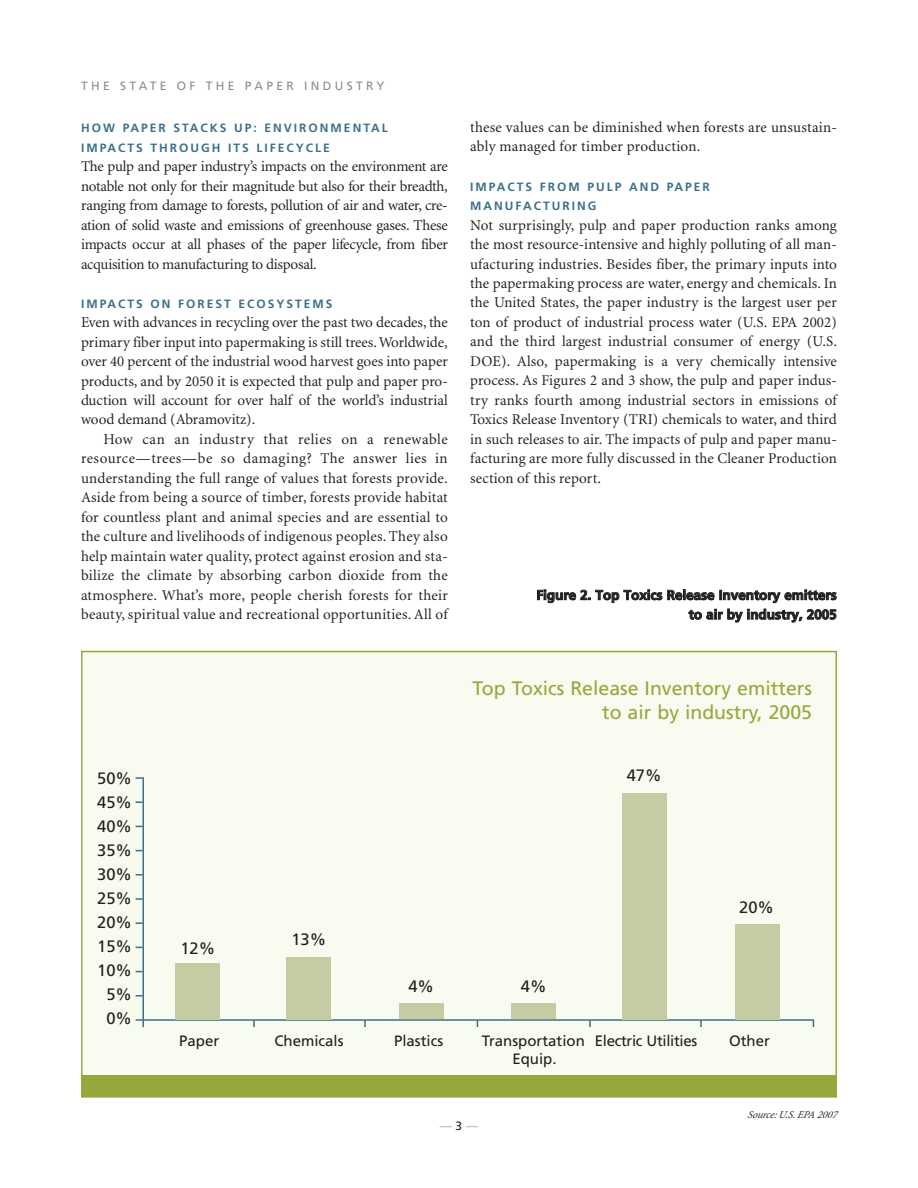
<style>
.page{position:relative;width:918px;height:1188px;background:#fff}
.page>*{position:absolute;margin:0;border:0;box-sizing:border-box;transform-origin:0 0}
.t1{font:19.5px/24px "Frutiger";color:#94a83c;text-align:right}
.t2{font:16.5px/24px "Frutiger";color:#231f20;text-align:center}
.t3{font:15px/19.5px "Minion MM.345.584.11";letter-spacing:.005em;color:#231f20;text-align:justify}
.t4{font:15px "Frutiger";color:#231f20}
.t5{font:15px "Frutiger";letter-spacing:-.02em;color:#231f20}
.t6{font:700 13.5px/19.5px "Frutiger";color:#231f20;text-align:right}
.t7{font:700 12px/19.5px "Frutiger";letter-spacing:.165em;color:#3c708b}
.t8{font:12px "Frutiger";letter-spacing:.28em;color:#8a8c8f}
.t9{font:12px "Frutiger";color:#a8a9ad}
.t10{font:italic 10.5px "Minion MM It.345.584.11";color:#231f20}
.s1{color:#231f20}
</style>
<div class="page">
<div style="left:82px;top:652px;width:754px;height:445px;background:#f8fbef"></div>
<div style="left:81px;top:1075px;width:756px;height:22px;background:#94a83c"></div>
<hr style="left:142px;top:777px;width:2px;height:250px;background:#3c708b">
<hr style="left:136px;top:1019px;width:678px;height:2px;background:#3c708b">
<svg style="left:136px;top:777px;width:7px;height:2px"></svg>
<svg style="left:136px;top:801px;width:7px;height:2px"></svg>
<svg style="left:136px;top:874px;width:7px;height:2px"></svg>
<svg style="left:136px;top:898px;width:7px;height:2px"></svg>
<svg style="left:136px;top:922px;width:7px;height:2px"></svg>
<svg style="left:136px;top:995px;width:7px;height:2px"></svg>
<svg style="left:253px;top:1020px;width:2px;height:7px"></svg>
<svg style="left:364px;top:1020px;width:2px;height:7px"></svg>
<svg style="left:589px;top:1020px;width:2px;height:7px"></svg>
<svg style="left:700px;top:1020px;width:2px;height:7px"></svg>
<div style="left:176px;top:963px;width:44px;height:56px;background:#c5cca4"></div>
<div style="left:287px;top:957px;width:44px;height:62px;background:#c5cca4"></div>
<div style="left:399px;top:1003px;width:45px;height:16px;background:#c5cca4"></div>
<div style="left:512px;top:1003px;width:44px;height:16px;background:#c5cca4"></div>
<div style="left:623px;top:793px;width:44px;height:226px;background:#c5cca4"></div>
<div style="left:735px;top:924px;width:45px;height:95px;background:#c5cca4"></div>
<p class="t8" style="left:81px;top:81px;width:305px">THE STATE OF THE PAPER INDUSTRY</p>
<p class="t7" style="left:81px;top:119px;width:308px">HOW PAPER STACKS UP: ENVIRONMENTAL<br>IMPACTS THROUGH ITS LIFECYCLE</p>
<p class="t3" style="left:81px;top:158px;width:368px">The pulp and paper industry’s impacts on the environment are notable not only for their magnitude but also for their breadth, ranging from damage to forests, pollution of air and water, cre&shy;ation of solid waste and emissions of greenhouse gases. These impacts occur at all phases of the paper lifecycle, from fiber acquisition to manufacturing to disposal.</p>
<p class="t7" style="left:81px;top:295px;width:253px">IMPACTS ON FOREST ECOSYSTEMS</p>
<p class="t3" style="left:81px;top:314px;width:368px">Even with advances in recycling over the past two decades, the primary fiber input into papermaking is still trees. Worldwide, over 40 percent of the industrial wood harvest goes into paper products, and by 2050 it is expected that pulp and paper pro&shy;duction will account for over half of the world’s industrial wood demand (Abramovitz).</p>
<p class="t3" style="left:81px;top:431px;width:368px;text-indent:22px">How can an industry that relies on a renewable resource—trees—be so damaging? The answer lies in understanding the full range of values that forests provide.<br>Aside from being a source of timber, forests provide habitat for countless plant and animal species and are essential to the culture and livelihoods of indigenous peoples. They also help maintain water quality, protect against erosion and sta&shy;bilize the climate by absorbing carbon dioxide from the atmosphere. What’s more, people cherish forests for their beauty, spiritual value and recreational opportunities. All of</p>
<p class="t3" style="left:470px;top:119px;width:368px">these values can be diminished when forests are unsustain&shy;ably managed for timber production.</p>
<p class="t7" style="left:470px;top:178px;width:241px">IMPACTS FROM PULP AND PAPER<br>MANUFACTURING</p>
<p class="t3" style="left:470px;top:216px;width:368px">Not surprisingly, pulp and paper production ranks among the most resource-intensive and highly polluting of all man&shy;ufacturing industries. Besides fiber, the primary inputs into the papermaking process are water, energy and chemicals. In the United States, the paper industry is the largest user per ton of product of industrial process water (U.S. EPA 2002) and the third largest industrial consumer of energy (U.S.<br>DOE). Also, papermaking is a very chemically intensive process. As Figures 2 and 3 show, the pulp and paper indus&shy;try ranks fourth among industrial sectors in emissions of Toxics Release Inventory (TRI) chemicals to water, and third in such releases to air. The impacts of pulp and paper manu&shy;facturing are more fully discussed in the Cleaner Production section of this report.</p>
<p class="t6" style="left:536px;top:586px;width:302px">Figure 2. Top Toxics Release Inventory emitters to air by industry, 2005</p>
<h1 class="t1" style="left:473px;top:678px;width:341px">Top Toxics Release Inventory emitters to air by industry, 2005</h1>
<p class="t2" style="left:97px;top:767px;width:36px">50%<br>45%<br>40%<br>35%<br>30%<br>25%<br>20%<br>15%<br>10%<br>5%<br>0%</p>
<p class="t2" style="left:180px;top:938px;width:36px">12%</p>
<p class="t2" style="left:291px;top:929px;width:36px">13%</p>
<p class="t2" style="left:408px;top:975px;width:27px">4%</p>
<p class="t2" style="left:521px;top:975px;width:27px">4%</p>
<p class="t2" style="left:627px;top:764px;width:36px">47%</p>
<p class="t2" style="left:739px;top:896px;width:36px">20%</p>
<p class="t4" style="left:179px;top:1035px;width:42px">Paper</p>
<p class="t4" style="left:274px;top:1035px;width:71px">Chemicals</p>
<p class="t4" style="left:394px;top:1035px;width:51px">Plastics</p>
<p class="t5" style="left:482px;top:1035px;width:217px">Transportation Electric Utilities</p>
<p class="t4" style="left:729px;top:1035px;width:42px">Other</p>
<p class="t4" style="left:512px;top:1053px;width:46px">Equip.</p>
<p class="t9" style="left:440px;top:1120px;width:40px">— <span class="s1">3</span> —</p>
<p class="t10" style="left:747px;top:1110px;width:91px">Source: U.S. EPA 2007</p>
</div>
